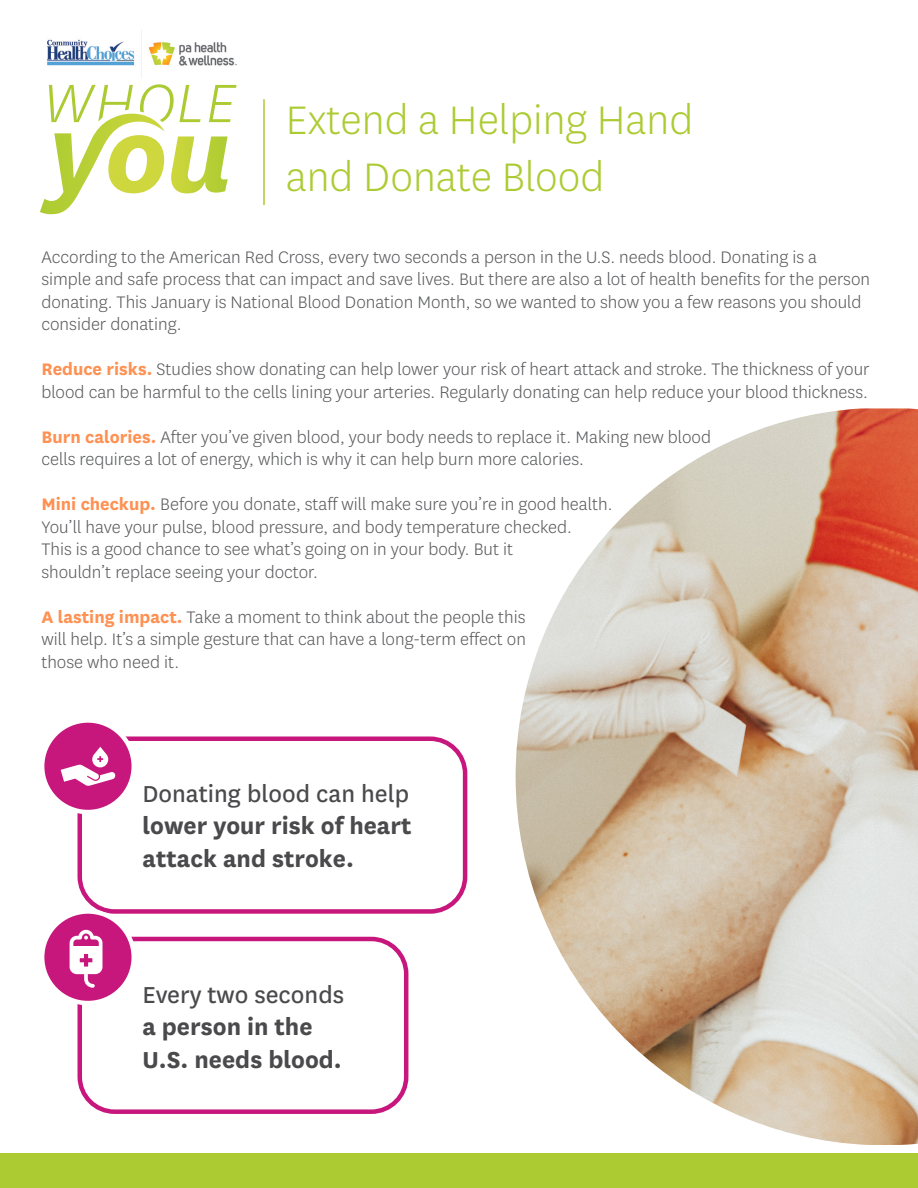
<style>
.page{position:relative;width:918px;height:1188px;background:#fff}
.page>*{position:absolute;margin:0;border:0;box-sizing:border-box;transform-origin:0 0}
.Article_Header{font:300 46.5px "Centene Sans";color:#accb33}
.t1{font:700 27px/32.4px "Centene Sans";color:#4a4a4d}
.t2{font:27px "Centene Sans";color:#4a4a4d}
.t3{font:300 19.5px/22.5px "Centene Sans";color:#57585a}
.s1{font-weight:700;color:#fe9152}
</style>
<div class="page">
<div style="left:0;top:1153px;width:918px;height:35px;background:#accb33"></div>
<img style="left:516px;top:408px;width:402px;height:737px">
<svg style="left:40px;top:84px;width:197px;height:130px"></svg>
<img style="left:48px;top:30px;width:189px;height:48px">
<hr style="left:263px;top:99px;width:2px;height:106px;background:#accb33">
<div style="left:78px;top:737px;width:389px;height:177px;border:4px solid #c7177d;border-radius:35px"></div>
<div style="left:78px;top:937px;width:330px;height:177px;border:4px solid #c7177d;border-radius:35px"></div>
<svg style="left:40px;top:718px;width:96px;height:96px;fill:#c7177d"></svg>
<svg style="left:40px;top:909px;width:96px;height:96px;fill:#c7177d"></svg>
<svg style="left:70px;top:930px;width:33px;height:58px"></svg>
<svg style="left:61px;top:747px;width:55px;height:39px"></svg>
<p class="Article_Header" style="left:286px;top:91px;width:409px">Extend a Helping Hand</p>
<p class="Article_Header" style="left:286px;top:148px;width:320px">and Donate Blood</p>
<p class="t3" style="left:41px;top:245px;width:830px">According to the American Red Cross, every two seconds a person in the U.S. needs blood. Donating is a simple and safe process that can impact and save lives. But there are also a lot of health benefits for the person donating. This January is National Blood Donation Month, so we wanted to show you a few reasons you should consider donating.</p>
<p class="t3" style="left:41px;top:357px;width:830px"><span class="s1">Reduce risks.</span> Studies show donating can help lower your risk of heart attack and stroke. The thickness of your blood can be harmful to the cells lining your arteries. Regularly donating can help reduce your blood thickness.</p>
<p class="t3" style="left:41px;top:425px;width:671px"><span class="s1">Burn calories.</span> After you’ve given blood, your body needs to replace it. Making new blood cells requires a lot of energy, which is why it can help burn more calories.</p>
<p class="t3" style="left:41px;top:492px;width:573px"><span class="s1">Mini checkup.</span> Before you donate, staff will make sure you’re in good health.<br>You’ll have your pulse, blood pressure, and body temperature checked.<br>This is a good chance to see what’s going on in your body. But it<br>shouldn’t replace seeing your doctor.</p>
<p class="t3" style="left:41px;top:605px;width:486px;text-align:justify"><span class="s1">A lasting impact.</span> Take a moment to think about the people this will help. It’s a simple gesture that can have a long-term effect on those who need it.</p>
<h2 class="t2" style="left:142px;top:776px;width:268px">Donating blood can help</h2>
<h2 class="t1" style="left:142px;top:808px;width:271px">lower your risk of heart attack and stroke.</h2>
<h2 class="t2" style="left:142px;top:977px;width:203px">Every two seconds</h2>
<h2 class="t1" style="left:142px;top:1009px;width:201px">a person in the<br>U.S. needs blood.</h2>
</div>
